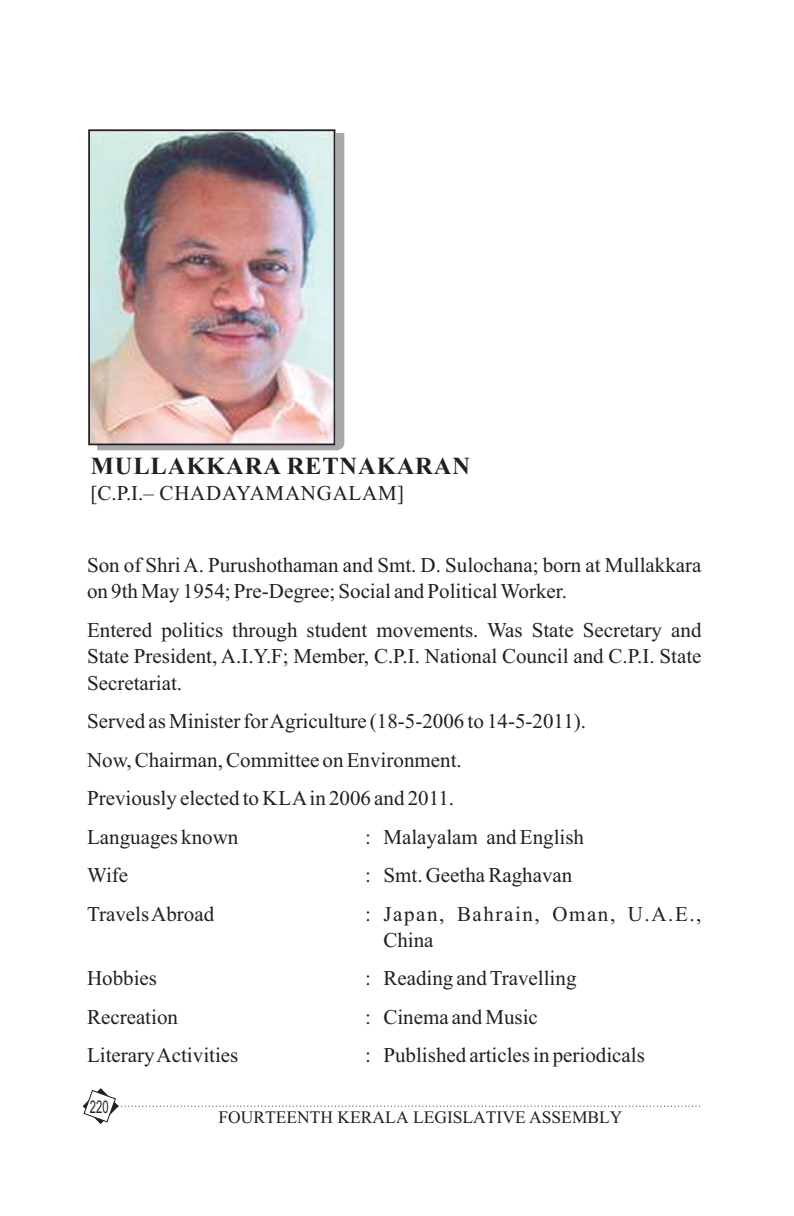
<style>
.page{position:relative;width:794px;height:1216px;background:#fff}
.page>*{position:absolute;margin:0;border:0;box-sizing:border-box;transform-origin:0 0}
.t1{font:700 24.5px "Times New Roman";letter-spacing:.035em;color:#231f20}
.t2{font:21px/26.2px "Times New Roman";color:#231f20}
.t3{font:21px/26.2px "Times New Roman";letter-spacing:.075em;color:#231f20}
.t4{font:21px "Times New Roman";letter-spacing:.035em;color:#231f20}
.t5{font:17.5px "Times New Roman";color:#231f20}
.t6{font:17.5px "Arial Narrow";color:#231f20;scale:.79 1}
</style>
<div class="page">
<svg style="left:83px;top:1088px;width:617px;height:35px"></svg>
<div style="left:97px;top:133px;width:247px;height:317px;background:#a8a9ad"></div>
<img style="left:88px;top:129px;width:248px;height:317px">
<p class="t1" style="left:91px;top:457px;width:381px">MULLAKKARA RETNAKARAN</p>
<p class="t4" style="left:90px;top:485px;width:315px">[C.P.I.– CHADAYAMANGALAM]</p>
<p class="t2" style="left:87px;top:554px;width:616px">Son of Shri A. Purushothaman and Smt. D. Sulochana; born at Mullakkara on 9th May 1954; Pre-Degree; Social and Political Worker.</p>
<p class="t2" style="left:87px;top:619px;width:616px;text-align:justify">Entered politics through student movements. Was State Secretary and State President, A.I.Y.F; Member, C.P.I. National Council and C.P.I. State Secretariat.</p>
<p class="t2" style="left:87px;top:703px;width:500px;line-height:38.5px">Served as Minister for Agriculture (18-5-2006 to 14-5-2011).<br>Now, Chairman, Committee on Environment.<br>Previously elected to KLAin 2006 and 2011.<br>Languages known</p>
<p class="t2" style="left:365px;top:825px;width:220px">: Malayalam and English</p>
<p class="t2" style="left:87px;top:864px;width:43px">Wife</p>
<p class="t2" style="left:365px;top:864px;width:209px">: Smt. Geetha Raghavan</p>
<p class="t2" style="left:87px;top:902px;width:129px">Travels Abroad</p>
<p class="t3" style="left:383px;top:902px;width:319px;text-indent:-18px">: Japan, Bahrain, Oman, U.A.E.,<br>China</p>
<p class="t2" style="left:87px;top:967px;width:71px">Hobbies</p>
<p class="t2" style="left:365px;top:967px;width:213px">: Reading and Travelling</p>
<p class="t2" style="left:87px;top:1005px;width:92px">Recreation</p>
<p class="t2" style="left:365px;top:1005px;width:174px">: Cinema and Music</p>
<p class="t2" style="left:87px;top:1044px;width:153px">Literary Activities</p>
<p class="t2" style="left:365px;top:1044px;width:281px">: Published articles in periodicals</p>
<p class="t6" style="left:90px;top:1099px;width:25px">220</p>
<p class="t5" style="left:218px;top:1110px;width:405px">FOURTEENTH KERALA LEGISLATIVE ASSEMBLY</p>
</div>
